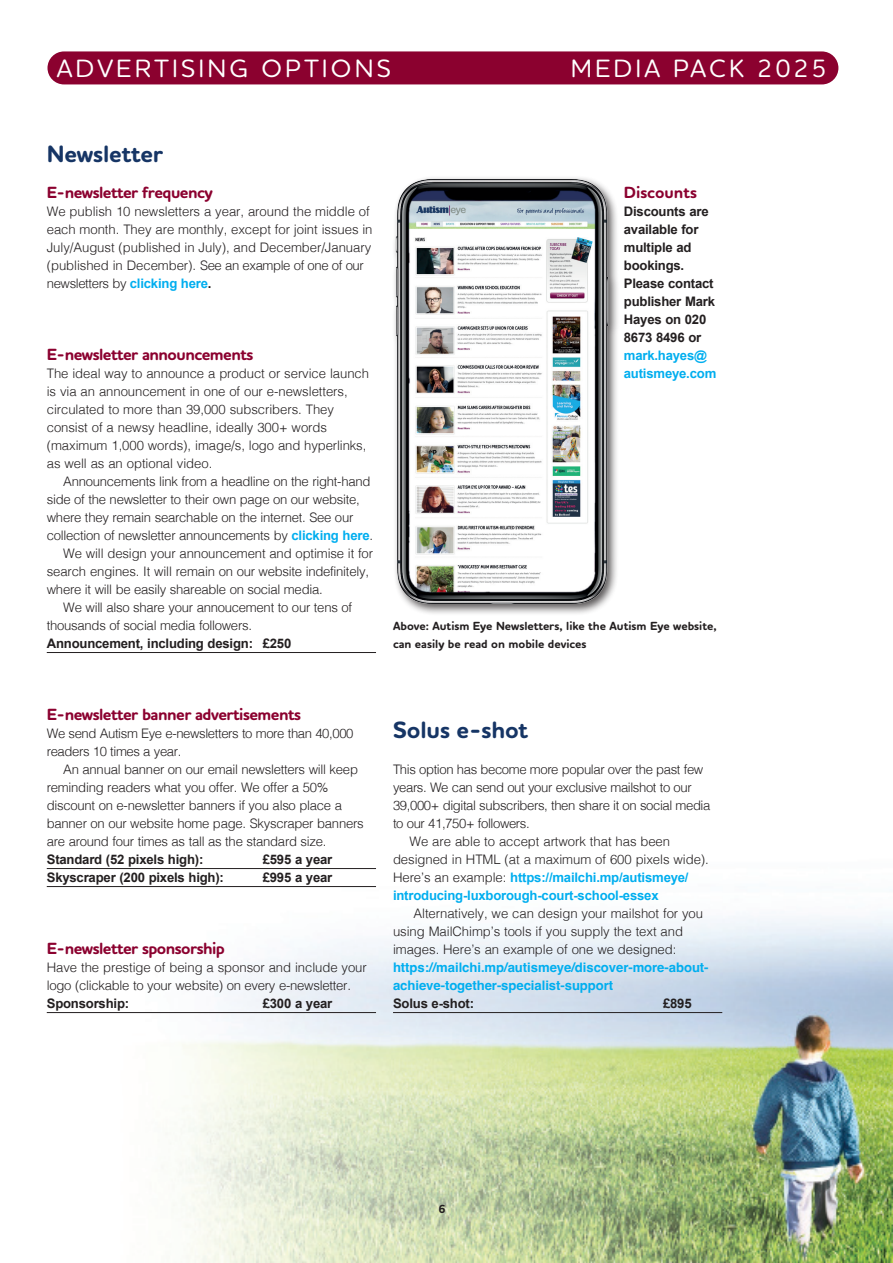
<style>
.page{position:relative;width:893px;height:1263px;background:#fff}
.page>*{position:absolute;margin:0;border:0;box-sizing:border-box;transform-origin:0 0}
.t1{font:500 25.5px "Houschka Rounded";letter-spacing:.125em;color:#fff}
.X_HEAD{font:700 24px "Houschka Rounded";letter-spacing:-.005em;color:#163565}
.X_HEAD-2{font:700 16.5px "Houschka Rounded";letter-spacing:-.03em;color:#8b012f}
.X_HEAD-3{font:700 16.5px "Houschka Rounded";color:#8b012f}
.Body_Copy{font:300 13.2px/18px "Helvetica";letter-spacing:-.02em;color:#231f20}
.Body_Copy-2{font:700 13.2px/18px "Arial";letter-spacing:-.015em;color:#231f20}
.t2{font:700 12px/18px "Houschka Rounded";color:#231f20}
.s1{font-family:"Arial";font-weight:700;color:#00aeef}
.s2{font-family:"Arial";font-weight:700}
.s3{color:#00aeef}
.s4{font-weight:700;color:#00aeef}
</style>
<div class="page">
<img style="left:46px;top:868px;width:847px;height:395px">
<hr style="left:47px;top:652px;width:329px;height:1px;background:#231f20">
<hr style="left:47px;top:868px;width:329px;height:1px;background:#231f20">
<hr style="left:47px;top:886px;width:329px;height:1px;background:#231f20">
<hr style="left:47px;top:1012px;width:329px;height:1px;background:#231f20">
<div style="left:392px;top:175px;width:228px;height:441px;background:#231f20;opacity:.75"></div>
<img style="left:392px;top:179px;width:228px;height:425px">
<hr style="left:393px;top:1012px;width:329px;height:1px;background:#231f20">
<div style="left:47px;top:51px;width:791px;height:33px;background:#8b012f;border-radius:17px"></div>
<p class="t1" style="left:57px;top:51px;width:335px">ADVERTISING OPTIONS</p>
<p class="t1" style="left:571px;top:51px;width:258px">MEDIA PACK 2025</p>
<p class="X_HEAD" style="left:47px;top:138px;width:118px">Newsletter</p>
<p class="X_HEAD-2" style="left:47px;top:182px;width:168px">E-newsletter frequency</p>
<p class="Body_Copy" style="left:47px;top:201px;width:327px">We publish 10 newsletters a year, around the middle of each month. They are monthly, except for joint issues in July/August (published in July), and December/January (published in December). See an example of one of our newsletters by <span class="s1">clicking here</span><span class="s2">.</span></p>
<p class="X_HEAD-2" style="left:47px;top:344px;width:208px">E-newsletter announcements</p>
<p class="Body_Copy" style="left:47px;top:363px;width:324px">The ideal way to announce a product or service launch is via an announcement in one of our e-newsletters, circulated to more than 39,000 subscribers. They consist of a newsy headline, ideally 300+ words (maximum 1,000 words), image/s, logo and hyperlinks, as well as an optional video.</p>
<p class="Body_Copy" style="left:47px;top:471px;width:328px;text-indent:17px">Announcements link from a headline on the right-hand side of the newsletter to their own page on our website, where they remain searchable on the internet. See our collection of newsletter announcements by <span class="s1">clicking here</span>.</p>
<p class="Body_Copy" style="left:47px;top:543px;width:328px;text-indent:17px">We will design your announcement and optimise it for search engines. It will remain on our website indefinitely, where it will be easily shareable on social media.</p>
<p class="Body_Copy" style="left:47px;top:597px;width:307px;text-indent:17px">We will also share your annoucement to our tens of thousands of social media followers.</p>
<p class="Body_Copy-2" style="left:47px;top:635px;width:246px">Announcement, including design: £250</p>
<p class="X_HEAD-3" style="left:624px;top:182px;width:74px">Discounts</p>
<p class="Body_Copy-2" style="left:624px;top:203px;width:94px">Discounts are available for multiple ad bookings.<br>Please contact publisher Mark<br>Hayes on 020<br>8673 8496 or <span class="s3">mark.hayes@ autismeye.com</span></p>
<p class="t2" style="left:393px;top:617px;width:325px">Above: Autism Eye Newsletters, like the Autism Eye website, can easily be read on mobile devices</p>
<p class="X_HEAD-2" style="left:47px;top:704px;width:256px">E-newsletter banner advertisements</p>
<p class="Body_Copy" style="left:47px;top:723px;width:308px">We send Autism Eye e-newsletters to more than 40,000 readers 10 times a year.</p>
<p class="Body_Copy" style="left:47px;top:759px;width:318px;text-indent:17px">An annual banner on our email newsletters will keep reminding readers what you offer. We offer a 50% discount on e-newsletter banners if you also place a banner on our website home page. Skyscraper banners are around four times as tall as the standard size.</p>
<p class="Body_Copy-2" style="left:47px;top:851px;width:158px">Standard (52 pixels high):</p>
<p class="Body_Copy-2" style="left:263px;top:851px;width:71px">£595 a year</p>
<p class="Body_Copy-2" style="left:47px;top:869px;width:179px">Skyscraper (200 pixels high):</p>
<p class="Body_Copy-2" style="left:263px;top:869px;width:71px">£995 a year</p>
<p class="X_HEAD-2" style="left:47px;top:938px;width:180px">E-newsletter sponsorship</p>
<p class="Body_Copy" style="left:47px;top:957px;width:322px">Have the prestige of being a sponsor and include your logo (clickable to your website) on every e-newsletter.</p>
<p class="Body_Copy-2" style="left:47px;top:995px;width:84px">Sponsorship:</p>
<p class="Body_Copy-2" style="left:263px;top:995px;width:71px">£300 a year</p>
<p class="X_HEAD" style="left:393px;top:714px;width:137px">Solus e-shot</p>
<p class="Body_Copy" style="left:393px;top:759px;width:319px">This option has become more popular over the past few years. We can send out your exclusive mailshot to our 39,000+ digital subscribers, then share it on social media to our 41,750+ followers.</p>
<p class="Body_Copy" style="left:393px;top:831px;width:317px;text-indent:16px">We are able to accept artwork that has been designed in HTML (at a maximum of 600 pixels wide).<br>Here’s an example: <span class="s1">https://mailchi.mp/autismeye/ introducing-luxborough-court-school-essex</span></p>
<p class="Body_Copy" style="left:393px;top:903px;width:317px;text-indent:20px">Alternatively, we can design your mailshot for you using MailChimp’s tools if you supply the text and images. Here’s an example of one we designed: <span class="s4">https://mailchi.mp/autismeye/discover-more-about&shy;achieve-together-specialist-support</span></p>
<p class="Body_Copy-2" style="left:393px;top:995px;width:83px">Solus e-shot:</p>
<p class="Body_Copy-2" style="left:663px;top:995px;width:30px">£895</p>
<p class="t2" style="left:439px;top:1200px;width:9px">6</p>
</div>
